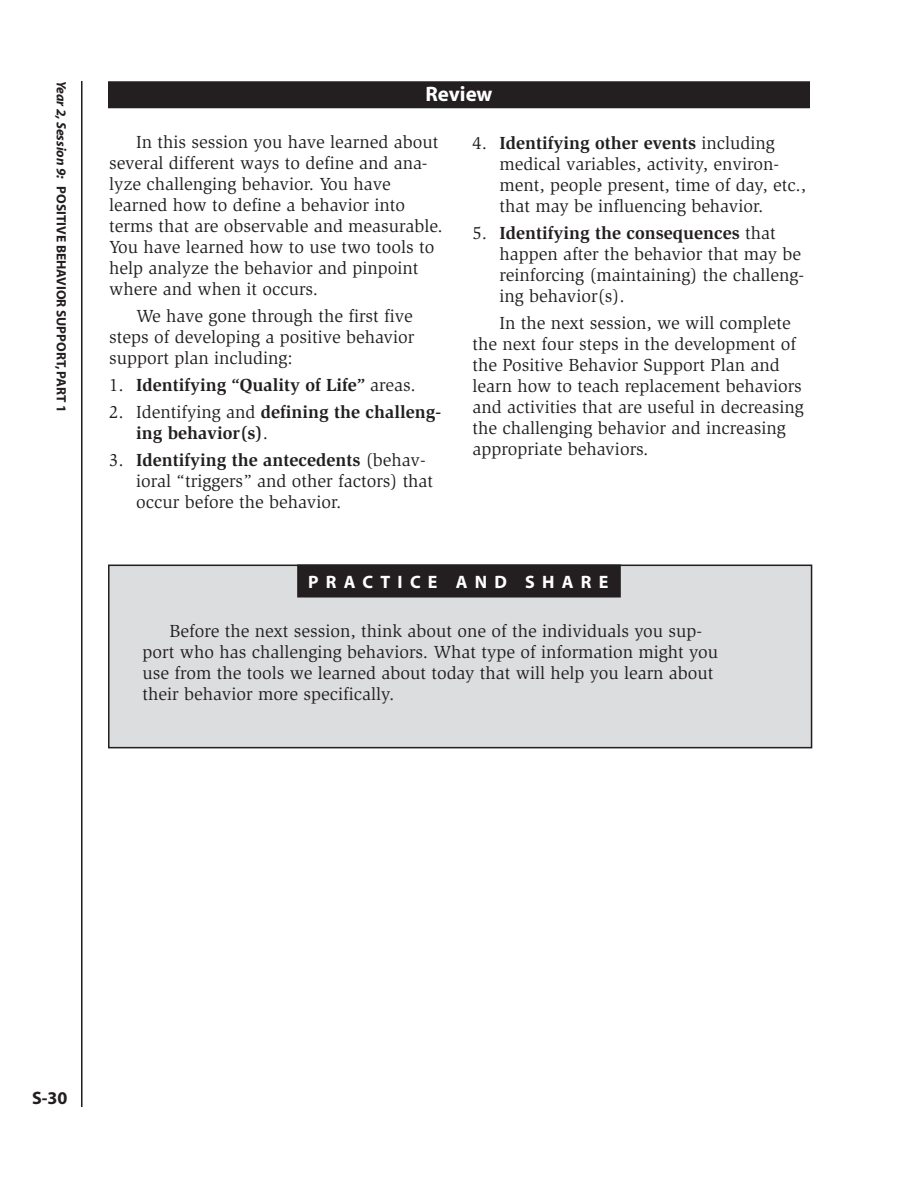
<style>
.page{position:relative;width:918px;height:1188px;background:#fff}
.page>*{position:absolute;margin:0;border:0;box-sizing:border-box;transform-origin:0 0}
.t1{font:700 21px "Myriad";color:#fff}
.t2{font:18px/21px "Slimbach";color:#231f20}
.t3{font:700 18px/21px "Slimbach";color:#231f20}
.t4{font:700 18px "Myriad";letter-spacing:.405em;color:#fff}
.t5{font:700 18px "Myriad";color:#231f20}
.t6{font:700 13.5px "Myriad";color:#231f20}
.s1{font-style:italic}
.s2{font-weight:400}
.s3{font-weight:700}
.s4{color:#231f20}
</style>
<div class="page">
<hr style="left:81px;top:81px;width:2px;height:1026px;background:#231f20">
<div style="left:108px;top:81px;width:702px;height:27px;background:#231f20"></div>
<div style="left:108px;top:565px;width:704px;height:183px;background:#dcddde;border:2px solid #231f20"></div>
<div style="left:297px;top:564px;width:324px;height:34px;background:#231f20"></div>
<p class="t6" style="left:66px;top:81px;width:333px;rotate:90deg"><span class="s1">Year 2, Session 9:</span> POSITIVE BEHAVIOR SUPPORT, PART 1</p>
<p class="t1" style="left:426px;top:86px;width:69px">Review</p>
<p class="t2" style="left:109px;top:133px;width:335px;text-indent:27px">In this session you have learned about several different ways to define and ana&shy;lyze challenging behavior. You have learned how to define a behavior into terms that are observable and measurable.<br>You have learned how to use two tools to help analyze the behavior and pinpoint where and when it occurs.</p>
<p class="t2" style="left:109px;top:307px;width:307px;text-align:justify;text-indent:27px">We have gone through the first five steps of developing a positive behavior support plan including:</p>
<p class="t3" style="left:109px;top:376px;width:308px"><span class="s2">1.</span> Identifying “Quality of Life” <span class="s2">areas.</span></p>
<p class="t3" style="left:136px;top:403px;width:306px;text-indent:-27px"><span class="s2">2. Identifying and</span> defining the challeng&shy;ing behavior(s)<span class="s2">.</span></p>
<p class="t2" style="left:136px;top:451px;width:299px;text-indent:-27px">3. <span class="s3">Identifying the antecedents</span> (behav&shy;ioral “triggers” and other factors) that occur before the behavior.</p>
<p class="t2" style="left:500px;top:134px;width:308px;text-indent:-27px">4. <span class="s3">Identifying other events</span> including medical variables, activity, environ&shy;ment, people present, time of day, etc., that may be influencing behavior.</p>
<p class="t2" style="left:500px;top:224px;width:306px;text-indent:-27px">5. <span class="s3">Identifying the consequences</span> that happen after the behavior that may be reinforcing (maintaining) the challeng&shy;ing behavior(s).</p>
<p class="t2" style="left:472px;top:314px;width:333px;text-indent:27px">In the next session, we will complete the next four steps in the development of the Positive Behavior Support Plan and learn how to teach replacement behaviors and activities that are useful in decreasing the challenging behavior and increasing appropriate behaviors.</p>
<p class="t4" style="left:308px;top:575px;width:314px">PRACTICE AND SHARE<span class="s4">I</span></p>
<p class="t2" style="left:143px;top:622px;width:577px;text-indent:27px">Before the next session, think about one of the individuals you sup&shy;port who has challenging behaviors. What type of information might you use from the tools we learned about today that will help you learn about their behavior more specifically.</p>
<p class="t5" style="left:32px;top:1092px;width:37px">S-30</p>
</div>
